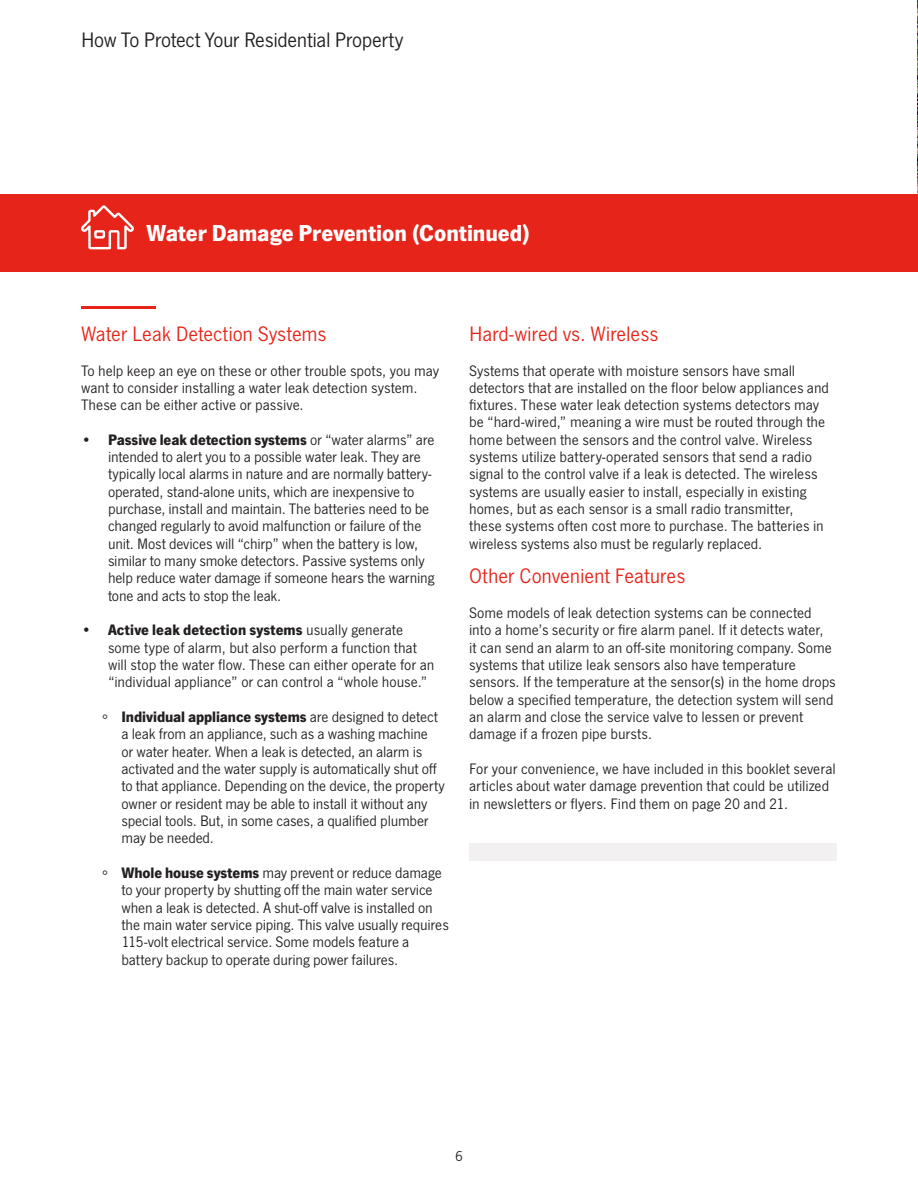
<style>
.page{position:relative;width:918px;height:1188px;background:#fff}
.page>*{position:absolute;margin:0;border:0;box-sizing:border-box;transform-origin:0 0}
.headline_-_small{font:700 24px "SF News Gothic";color:#fff}
.subhead_-_medium_-_r{font:21.75px "SF News Gothic";letter-spacing:-.01em;color:#e72419}
.headline_-_small-2{font:21.75px "SF News Gothic";letter-spacing:-.02em;color:#231f20}
.body{font:15.75px/17.4px "SF News Gothic";letter-spacing:-.005em;color:#231f20}
.t1{font:15px "SF News Gothic";color:#231f20}
.s1{font-weight:700}
</style>
<div class="page">
<img style="left:917px;top:0;width:1px;height:194px">
<div style="left:0;top:194px;width:918px;height:78px;background:#e72419"></div>
<hr style="left:81px;top:306px;width:75px;height:2px;background:#e72419">
<div style="left:469px;top:843px;width:368px;height:18px;background:#f3f0f1"></div>
<svg style="left:81px;top:205px;width:53px;height:45px"></svg>
<p class="headline_-_small-2" style="left:81px;top:27px;width:324px">How To Protect Your Residential Property</p>
<p class="headline_-_small" style="left:146px;top:219px;width:385px">Water Damage Prevention (Continued)</p>
<p class="subhead_-_medium_-_r" style="left:81px;top:322px;width:247px">Water Leak Detection Systems</p>
<p class="body" style="left:81px;top:362px;width:360px">To help keep an eye on these or other trouble spots, you may want to consider installing a water leak detection system.<br>These can be either active or passive.</p>
<p class="body" style="left:108px;top:431px;width:328px;text-indent:-27px"><span class="s1">• Passive leak detection systems</span> or “water alarms” are intended to alert you to a possible water leak. They are typically local alarms in nature and are normally battery&shy;operated, stand-alone units, which are inexpensive to purchase, install and maintain. The batteries need to be changed regularly to avoid malfunction or failure of the unit. Most devices will “chirp” when the battery is low, similar to many smoke detectors. Passive systems only help reduce water damage if someone hears the warning tone and acts to stop the leak.</p>
<p class="body" style="left:108px;top:622px;width:328px;text-indent:-27px"><span class="s1">• Active leak detection systems</span> usually generate some type of alarm, but also perform a function that will stop the water flow. These can either operate for an “individual appliance” or can control a “whole house.”</p>
<p class="body" style="left:122px;top:708px;width:325px;text-indent:-20px"><span class="s1">∘ Individual appliance systems</span> are designed to detect a leak from an appliance, such as a washing machine<br>or water heater. When a leak is detected, an alarm is activated and the water supply is automatically shut off to that appliance. Depending on the device, the property owner or resident may be able to install it without any special tools. But, in some cases, a qualified plumber may be needed.</p>
<p class="body" style="left:122px;top:864px;width:329px;text-indent:-20px"><span class="s1">∘ Whole house systems</span> may prevent or reduce damage to your property by shutting off the main water service when a leak is detected. A shut-off valve is installed on the main water service piping. This valve usually requires 115-volt electrical service. Some models feature a battery backup to operate during power failures.</p>
<p class="subhead_-_medium_-_r" style="left:469px;top:322px;width:191px">Hard-wired vs. Wireless</p>
<p class="body" style="left:469px;top:362px;width:362px">Systems that operate with moisture sensors have small detectors that are installed on the floor below appliances and fixtures. These water leak detection systems detectors may be “hard-wired,” meaning a wire must be routed through the home between the sensors and the control valve. Wireless systems utilize battery-operated sensors that send a radio signal to the control valve if a leak is detected. The wireless systems are usually easier to install, especially in existing homes, but as each sensor is a small radio transmitter, these systems often cost more to purchase. The batteries in wireless systems also must be regularly replaced.</p>
<p class="subhead_-_medium_-_r" style="left:469px;top:564px;width:218px">Other Convenient Features</p>
<p class="body" style="left:469px;top:604px;width:368px">Some models of leak detection systems can be connected into a home’s security or fire alarm panel. If it detects water,<br>it can send an alarm to an off-site monitoring company. Some systems that utilize leak sensors also have temperature sensors. If the temperature at the sensor(s) in the home drops below a specified temperature, the detection system will send an alarm and close the service valve to lessen or prevent damage if a frozen pipe bursts.</p>
<p class="body" style="left:469px;top:760px;width:368px">For your convenience, we have included in this booklet several articles about water damage prevention that could be utilized in newsletters or flyers. Find them on page 20 and 21.</p>
<p class="t1" style="left:455px;top:1148px;width:9px">6</p>
</div>
